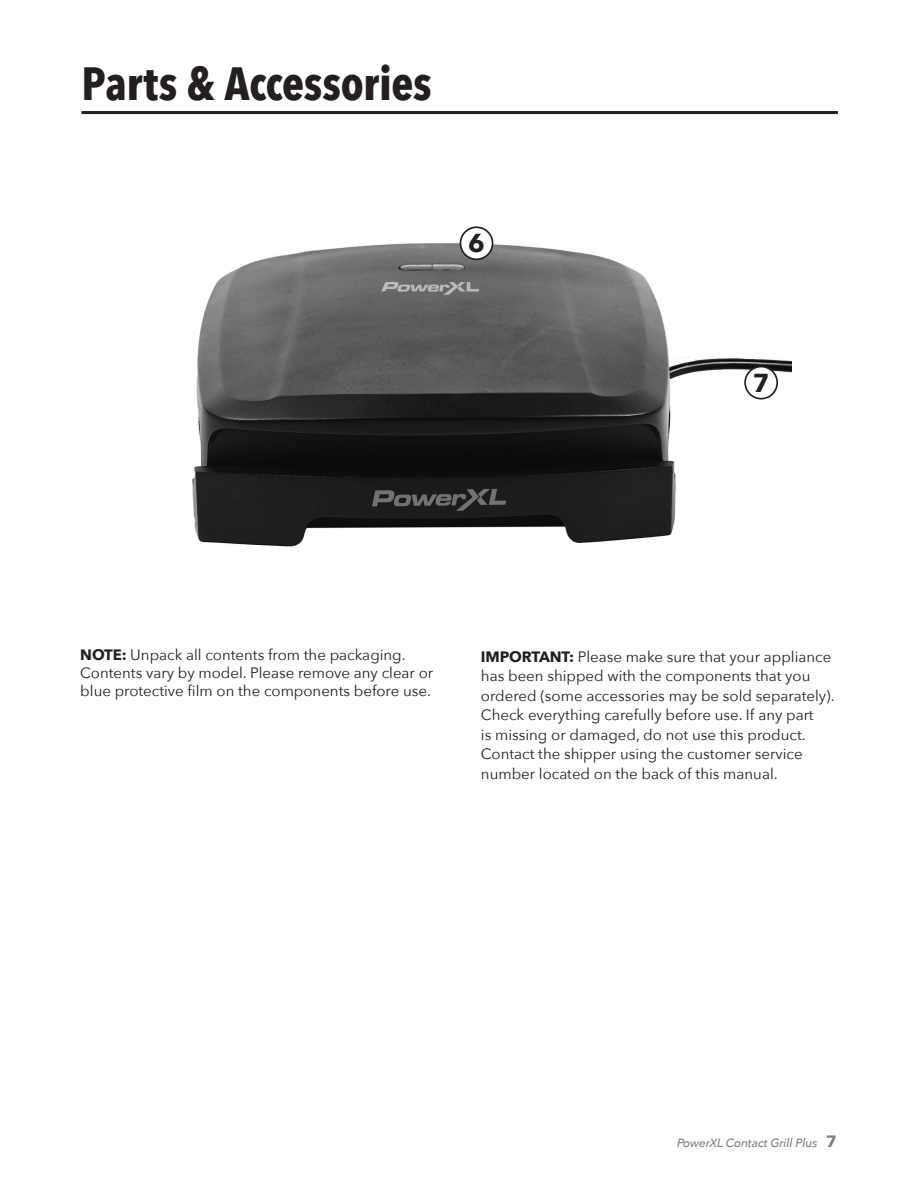
<style>
.page{position:relative;width:918px;height:1187px;background:#fff}
.page>*{position:absolute;margin:0;border:0;box-sizing:border-box;transform-origin:0 0}
.t1{font:700 46.5px "Avenir Next Condensed";letter-spacing:-.005em;color:#231f20}
.t2{font:700 25.95px "Avenir Next";color:#231f20}
.t3{font:15px/19.5px "Avenir Next";color:#231f20}
.t4{font:italic 500 12px "Avenir Next";letter-spacing:-.01em;color:#808285}
.s1{font-weight:700}
.s2{font-weight:700;font-style:normal;font-size:16.5px}
</style>
<div class="page">
<hr style="left:81px;top:111px;width:756px;height:3px;background:#231f20">
<img style="left:192px;top:226px;width:599px;height:321px">
<div style="left:460px;top:227px;width:32px;height:32px;background:#fff;border-radius:50%"></div>
<div style="left:459px;top:226px;width:34px;height:34px;border:2px solid #231f20;border-radius:50%"></div>
<div style="left:745px;top:366px;width:32px;height:33px;background:#fff;border-radius:50%"></div>
<div style="left:744px;top:366px;width:34px;height:33px;border:2px solid #231f20;border-radius:50%"></div>
<h1 class="t1" style="left:81px;top:55px;width:352px">Parts &amp; Accessories</h1>
<h2 class="t2" style="left:468px;top:221px;width:18px">6</h2>
<h2 class="t2" style="left:752px;top:360px;width:18px">7</h2>
<p class="t3" style="left:80px;top:645px;width:354px;line-height:18px"><span class="s1">NOTE:</span> Unpack all contents from the packaging.<br>Contents vary by model. Please remove any clear or blue protective film on the components before use.</p>
<p class="t3" style="left:481px;top:646px;width:355px"><span class="s1">IMPORTANT:</span> Please make sure that your appliance has been shipped with the components that you ordered (some accessories may be sold separately).<br>Check everything carefully before use. If any part<br>is missing or damaged, do not use this product.<br>Contact the shipper using the customer service number located on the back of this manual.</p>
<p class="t4" style="left:677px;top:1132px;width:161px">PowerXL Contact Grill Plus <span class="s2">7</span></p>
</div>
